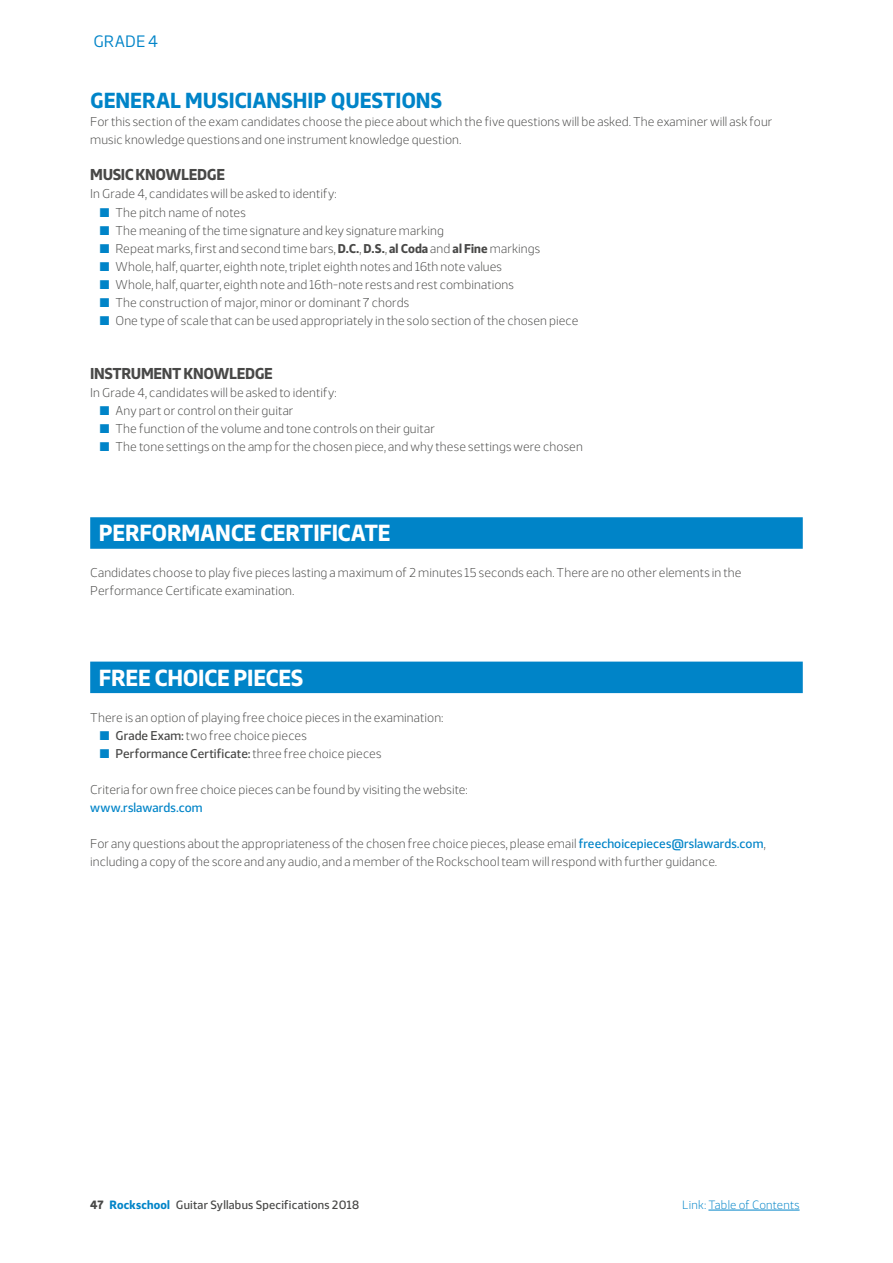
<style>
.page{position:relative;width:893px;height:1263px;background:#fff}
.page>*{position:absolute;margin:0;border:0;box-sizing:border-box;transform-origin:0 0}
.t1{font:700 23.25px "Webnar";letter-spacing:-.01em;color:#fff}
.t2{font:700 21.75px "Webnar";letter-spacing:-.005em;color:#0084c8}
.t3{font:16.5px "Webnar";color:#0084c8}
.t4{font:700 15.75px "Webnar";letter-spacing:-.025em;color:#484847}
.t5{font:300 12.75px/18px "Webnar";letter-spacing:.005em;color:#484847}
.t6{font:500 12.75px "Webnar";letter-spacing:.005em;color:#0084c8}
.t7{font:500 12px "Webnar";letter-spacing:.02em;color:#484847}
.t8{font:300 12px "Webnar";letter-spacing:.015em;color:#0084c8}
.s1{font-weight:700}
.s2{font-weight:500}
.s3{font-weight:500;color:#0084c8}
.s4{font-weight:700;color:#0084c8}
</style>
<div class="page">
<hr style="left:708px;top:1210px;width:92px;height:1px;background:#0084c8">
<div style="left:90px;top:517px;width:713px;height:32px;background:#0084c8"></div>
<div style="left:90px;top:662px;width:713px;height:31px;background:#0084c8"></div>
<p class="t3" style="left:93px;top:29px;width:22px">GRADE</p>
<p class="t3" style="left:148px;top:29px;width:11px">4</p>
<h2 class="t2" style="left:90px;top:84px;width:354px">GENERAL MUSICIANSHIP QUESTIONS</h2>
<p class="t5" style="left:90px;top:112px;width:684px">For this section of the exam candidates choose the piece about which the five questions will be asked. The examiner will ask four music knowledge questions and one instrument knowledge question.</p>
<p class="t4" style="left:90px;top:163px;width:136px">MUSIC KNOWLEDGE</p>
<p class="t5" style="left:115px;top:184px;width:465px;text-indent:-25px">In Grade 4, candidates will be asked to identify:<br>The pitch name of notes<br>The meaning of the time signature and key signature marking<br>Repeat marks, first and second time bars, <span class="s1">D.C.</span>, <span class="s1">D.S.</span>, <span class="s1">al Coda</span> and <span class="s1">al Fine</span> markings Whole, half, quarter, eighth note, triplet eighth notes and 16th note values<br>Whole, half, quarter, eighth note and 16th-note rests and rest combinations<br>The construction of major, minor or dominant 7 chords<br>One type of scale that can be used appropriately in the solo section of the chosen piece</p>
<p class="t4" style="left:90px;top:361px;width:184px">INSTRUMENT KNOWLEDGE</p>
<p class="t5" style="left:115px;top:383px;width:469px;text-indent:-25px">In Grade 4, candidates will be asked to identify:<br>Any part or control on their guitar<br>The function of the volume and tone controls on their guitar<br>The tone settings on the amp for the chosen piece, and why these settings were chosen</p>
<h1 class="t1" style="left:99px;top:515px;width:293px">PERFORMANCE CERTIFICATE</h1>
<p class="t5" style="left:90px;top:563px;width:653px">Candidates choose to play five pieces lasting a maximum of 2 minutes 15 seconds each. There are no other elements in the<br>Performance Certificate examination.</p>
<h1 class="t1" style="left:99px;top:659px;width:206px">FREE CHOICE PIECES</h1>
<p class="t5" style="left:115px;top:707px;width:329px;text-indent:-25px">There is an option of playing free choice pieces in the examination:<br><span class="s2">Grade Exam:</span> two free choice pieces<br><span class="s2">Performance Certificate:</span> three free choice pieces</p>
<p class="t5" style="left:90px;top:779px;width:379px">Criteria for own free choice pieces can be found by visiting the website:</p>
<p class="t6" style="left:90px;top:798px;width:114px">www.rslawards.com</p>
<p class="t5" style="left:90px;top:834px;width:677px">For any questions about the appropriateness of the chosen free choice pieces, please email <span class="s3">freechoicepieces@rslawards.com</span>, including a copy of the score and any audio, and a member of the Rockschool team will respond with further guidance.</p>
<p class="t7" style="left:90px;top:1195px;width:271px"><span class="s1">47</span> <span class="s4">Rockschool</span> Guitar Syllabus Specifications 2018</p>
<p class="t8" style="left:682px;top:1196px;width:119px">Link: Table of Contents</p>
</div>
